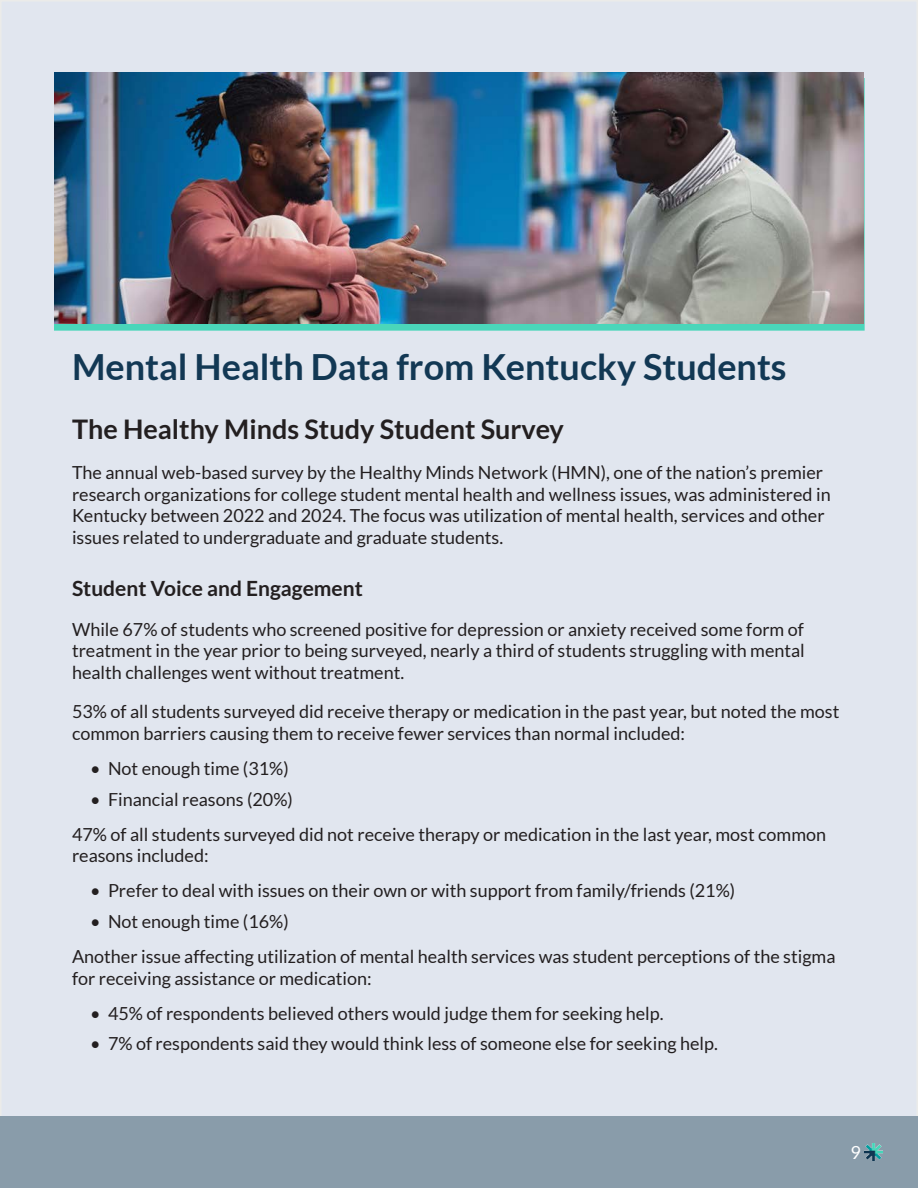
<style>
.page{position:relative;width:918px;height:1188px;background:#e1e6ef}
.page>*{position:absolute;margin:0;border:0;box-sizing:border-box;transform-origin:0 0}
.Section_Heading{font:700 36px "Lato";color:#123854}
.Section_Subhead{font:700 27px "Lato";color:#231f20}
.Section_Sub-Subhead{font:700 21px "Lato";color:#231f20}
.New_Paragraph{font:18px/21.6px "Lato";color:#231f20}
.t1{font:18px "Lato";color:#fff}
</style>
<div class="page">
<div style="left:0;top:1116px;width:918px;height:72px;background:#899caa"></div>
<img style="left:864px;top:1143px;width:18px;height:18px">
<div style="left:54px;top:78px;width:810px;height:252px;background:#4ad6ba"></div>
<img style="left:54px;top:72px;width:810px;height:252px">
<p class="Section_Heading" style="left:72px;top:346px;width:716px">Mental Health Data from Kentucky Students</p>
<p class="Section_Subhead" style="left:72px;top:414px;width:494px">The Healthy Minds Study Student Survey</p>
<p class="New_Paragraph" style="left:72px;top:462px;width:760px">The annual web-based survey by the Healthy Minds Network (HMN), one of the nation’s premier research organizations for college student mental health and wellness issues, was administered in Kentucky between 2022 and 2024. The focus was utilization of mental health, services and other issues related to undergraduate and graduate students.</p>
<p class="Section_Sub-Subhead" style="left:72px;top:576px;width:292px">Student Voice and Engagement</p>
<p class="New_Paragraph" style="left:72px;top:618px;width:734px;text-align:justify">While 67% of students who screened positive for depression or anxiety received some form of treatment in the year prior to being surveyed, nearly a third of students struggling with mental health challenges went without treatment.</p>
<p class="New_Paragraph" style="left:72px;top:701px;width:769px">53% of all students surveyed did receive therapy or medication in the past year, but noted the most common barriers causing them to receive fewer services than normal included:</p>
<p class="New_Paragraph" style="left:90px;top:758px;width:200px">• Not enough time (31%)</p>
<p class="New_Paragraph" style="left:90px;top:788px;width:204px">• Financial reasons (20%)</p>
<p class="New_Paragraph" style="left:72px;top:823px;width:756px">47% of all students surveyed did not receive therapy or medication in the last year, most common reasons included:</p>
<p class="New_Paragraph" style="left:90px;top:880px;width:647px">• Prefer to deal with issues on their own or with support from family/friends (21%)</p>
<p class="New_Paragraph" style="left:90px;top:911px;width:200px">• Not enough time (16%)</p>
<p class="New_Paragraph" style="left:72px;top:946px;width:765px">Another issue affecting utilization of mental health services was student perceptions of the stigma for receiving assistance or medication:</p>
<p class="New_Paragraph" style="left:90px;top:1002px;width:575px">• 45% of respondents believed others would judge them for seeking help.</p>
<p class="New_Paragraph" style="left:90px;top:1033px;width:629px">• 7% of respondents said they would think less of someone else for seeking help.</p>
<p class="t1" style="left:851px;top:1143px;width:12px">9</p>
</div>
